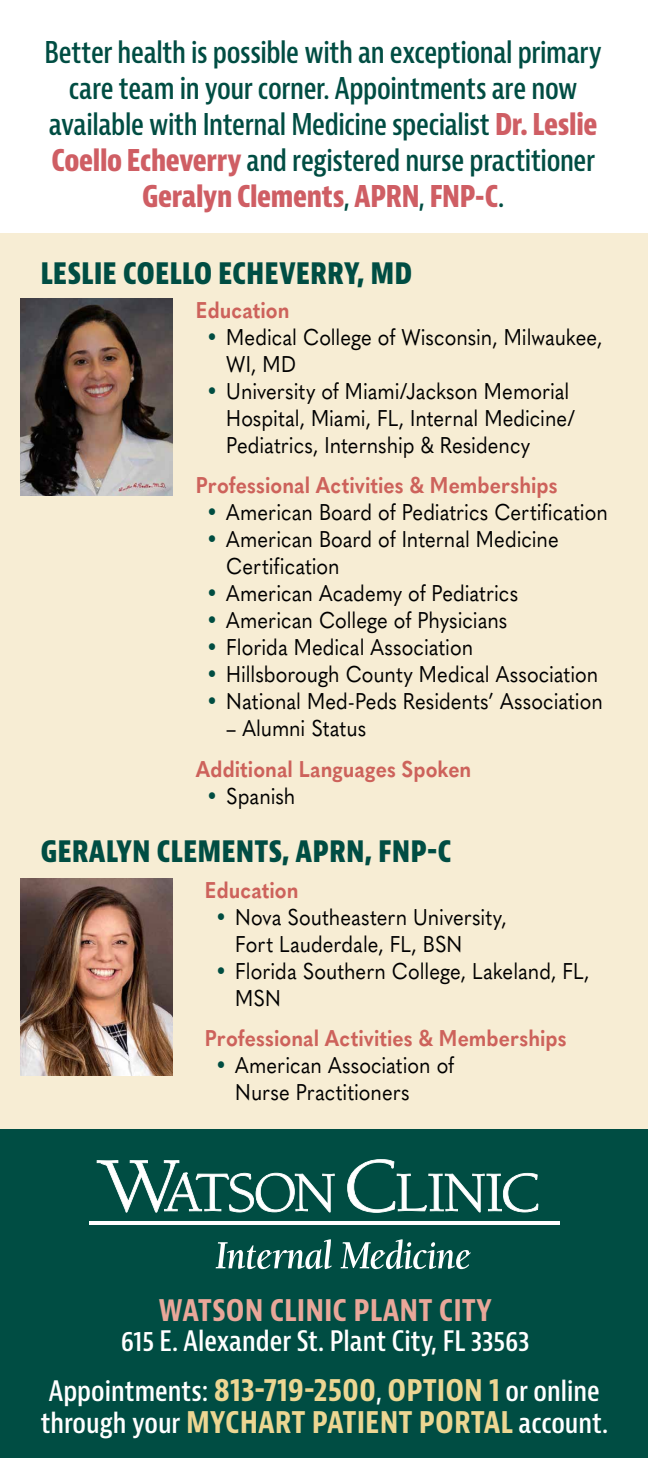
<style>
.page{position:relative;width:648px;height:1458px;background:#fff}
.page>*{position:absolute;margin:0;border:0;box-sizing:border-box;transform-origin:0 0}
.t1{font:700 condensed 31.72px "Bernina Sans";color:#ecd692}
.t2{font:700 condensed 31.72px "Bernina Sans";color:#e9a799}
.t3{font:700 condensed 31.5px "Bernina Sans";color:#004d43;scale:.95 1}
.t4{font:600 condensed 29.25px/36px "Bernina Sans";letter-spacing:-.015em;color:#004d43;text-align:center;scale:.94 1}
.t5{font:600 condensed 27.45px "Bernina Sans";color:#fff}
.t6{font:22.5px/27px "Quasimoda";color:#000;scale:.9 1}
.t7{font:700 22.5px "Quasimoda";letter-spacing:.005em;color:#cd625b;scale:.9 1}
.s1{font-weight:700;color:#cf5e64}
.s2{color:#004d41}
.s3{font-weight:700;font-size:31.72px;color:#ecd692}
.s4{font-weight:600;font-size:27.45px;color:#fff}
</style>
<div class="page">
<div style="left:0;top:233px;width:648px;height:896px;background:#f7edd4"></div>
<div style="left:0;top:1129px;width:648px;height:329px;background:#004d43"></div>
<img style="left:20px;top:299px;width:152px;height:197px">
<img style="left:20px;top:879px;width:152px;height:197px">
<svg style="left:97px;top:1160px;width:238px;height:53px"></svg>
<svg style="left:347px;top:1159px;width:191px;height:54px"></svg>
<hr style="left:89px;top:1221px;width:470px;height:4px;background:#fff">
<svg style="left:216px;top:1239px;width:116px;height:30px"></svg>
<svg style="left:341px;top:1239px;width:130px;height:30px"></svg>
<p class="t4" style="left:44px;top:35px;width:595px">Better health is possible with an exceptional primary care team in your corner. Appointments are now available with Internal Medicine specialist <span class="s1">Dr. Leslie Coello Echeverry</span> and registered nurse practitioner <span class="s1">Geralyn Clements</span>, <span class="s1">APRN</span>, <span class="s1">FNP-C</span>.</p>
<h2 class="t3" style="left:40px;top:253px;width:393px">LESLIE COELLO ECHEVERRY, MD</h2>
<p class="t7" style="left:196px;top:292px;width:106px">Education</p>
<p class="t6" style="left:226px;top:322px;width:420px;text-indent:-20px"><span class="s2">•</span> Medical College of Wisconsin, Milwaukee,<br>WI, MD</p>
<p class="t6" style="left:226px;top:376px;width:389px;text-indent:-20px"><span class="s2">•</span> University of Miami/Jackson Memorial<br>Hospital, Miami, FL, Internal Medicine/<br>Pediatrics, Internship &amp; Residency</p>
<p class="t7" style="left:196px;top:468px;width:403px">Professional Activities &amp; Memberships</p>
<p class="t6" style="left:206px;top:497px;width:448px"><span class="s2">•</span> American Board of Pediatrics Certification</p>
<p class="t6" style="left:226px;top:524px;width:371px;text-indent:-20px"><span class="s2">•</span> American Board of Internal Medicine<br>Certification</p>
<p class="t6" style="left:206px;top:578px;width:348px"><span class="s2">•</span> American Academy of Pediatrics</p>
<p class="t6" style="left:206px;top:605px;width:336px"><span class="s2">•</span> American College of Physicians</p>
<p class="t6" style="left:206px;top:632px;width:298px"><span class="s2">•</span> Florida Medical Association</p>
<p class="t6" style="left:206px;top:659px;width:437px"><span class="s2">•</span> Hillsborough County Medical Association</p>
<p class="t6" style="left:206px;top:686px;width:442px"><span class="s2">•</span> National Med-Peds Residents’ Association</p>
<p class="t6" style="left:226px;top:713px;width:157px">– Alumni Status</p>
<p class="t7" style="left:196px;top:751px;width:308px">Additional Languages Spoken</p>
<p class="t6" style="left:206px;top:781px;width:101px"><span class="s2">•</span> Spanish</p>
<h2 class="t3" style="left:40px;top:832px;width:434px">GERALYN CLEMENTS, APRN, FNP-C</h2>
<p class="t7" style="left:205px;top:872px;width:106px">Education</p>
<p class="t6" style="left:235px;top:902px;width:303px;text-indent:-20px"><span class="s2">•</span> Nova Southeastern University,<br>Fort Lauderdale, FL, BSN</p>
<p class="t6" style="left:235px;top:956px;width:395px;text-indent:-20px"><span class="s2">•</span> Florida Southern College, Lakeland, FL,<br>MSN</p>
<p class="t7" style="left:205px;top:1021px;width:403px">Professional Activities &amp; Memberships</p>
<p class="t6" style="left:235px;top:1050px;width:245px;text-indent:-20px"><span class="s2">•</span> American Association of<br>Nurse Practitioners</p>
<h1 class="t2" style="left:159px;top:1290px;width:335px">WATSON CLINIC PLANT CITY</h1>
<p class="t5" style="left:121px;top:1324px;width:411px">615 E. Alexander St. Plant City, FL 33563</p>
<p class="t5" style="left:49px;top:1375px;width:552px">Appointments: <span class="s3">813-719-2500</span>, <span class="s3">OPTION 1</span> or online</p>
<h1 class="t1" style="left:41px;top:1402px;width:569px"><span class="s4">through your</span> MYCHART PATIENT PORTAL <span class="s4">account.</span></h1>
</div>
